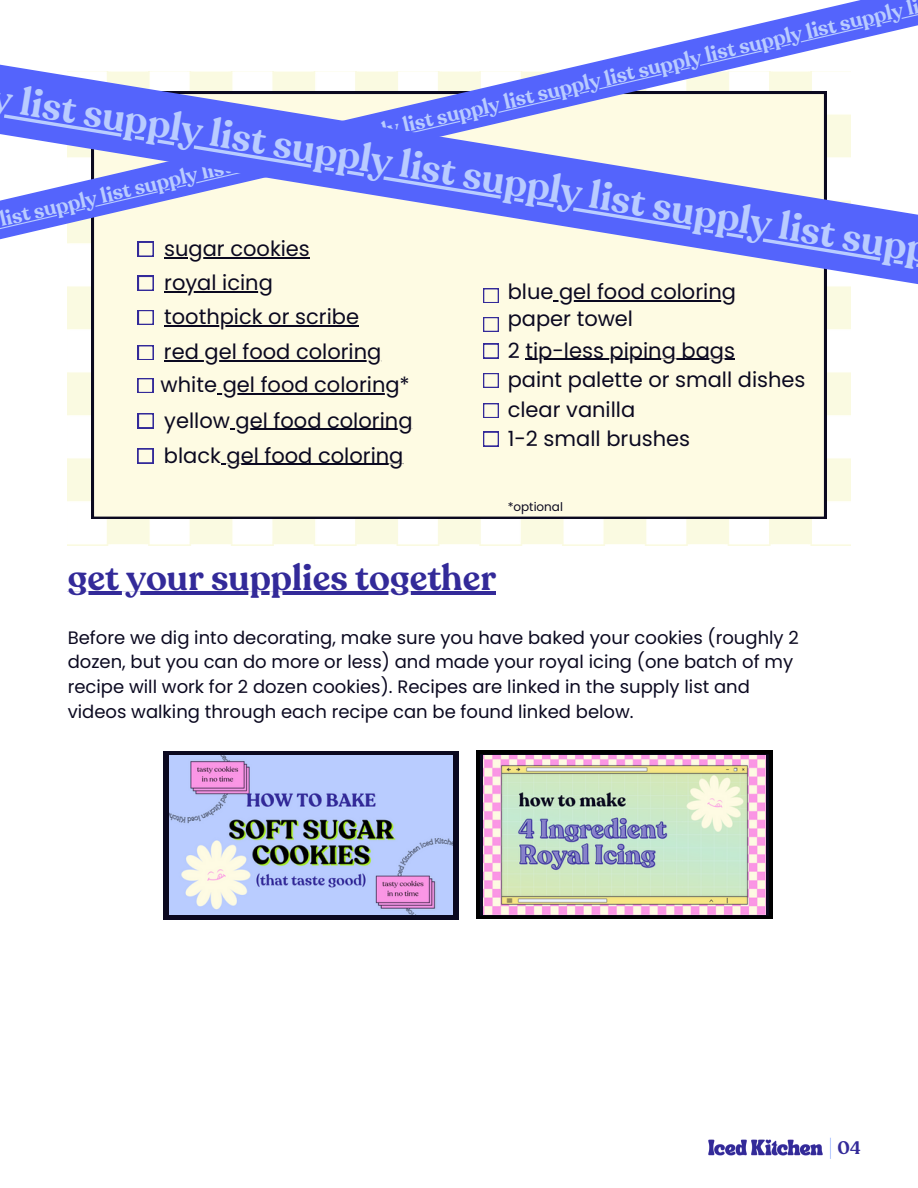
<style>
.page{position:relative;width:918px;height:1188px;background:#fff}
.page>*{position:absolute;margin:0;border:0;box-sizing:border-box;transform-origin:0 0}
.t1{font:600 39px "Recoleta";color:#b9ccff}
.t2{font:600 36px "Recoleta";color:#332a99}
.t3{font:21px/29.2px "Poppins";color:#0b0920}
.t4{font:600 21px "Recoleta";color:#b9ccff}
.t5{font:18px/24.8px "Poppins";color:#0b0920}
.t6{font:600 18px "Recoleta";color:#332a99}
.t7{font:12px "Poppins";color:#0b0920}
</style>
<div class="page">
<img style="left:68px;top:387px;width:783px;height:158px">
<div style="left:92px;top:387px;width:734px;height:132px;background:#fefbe3"></div>
<svg style="left:138px;top:387px;width:15px;height:6px"></svg>
<svg style="left:163px;top:751px;width:296px;height:168px;background:#282a45"></svg>
<img style="left:170px;top:756px;width:282px;height:158px">
<svg style="left:477px;top:751px;width:295px;height:168px;background:#201923"></svg>
<img style="left:483px;top:756px;width:283px;height:158px">
<img style="left:708px;top:1139px;width:115px;height:17px">
<svg style="left:830px;top:1138px;width:1px;height:21px"></svg>
<svg style="left:0;top:15px;width:918px;height:372px"></svg>
<svg style="left:0;top:65px;width:918px;height:302px;background:#c8cbec"></svg>
<hr style="left:164px;top:257px;width:146px;height:1px;background:#0b0920">
<hr style="left:164px;top:291px;width:109px;height:1px;background:#0b0920">
<hr style="left:164px;top:361px;width:217px;height:1px;background:#0b0920">
<hr style="left:164px;top:325px;width:195px;height:2px;background:#0b0920">
<hr style="left:68px;top:592px;width:428px;height:3px;background:#332a99">
<svg style="left:483px;top:317px;width:16px;height:15px"></svg>
<svg style="left:138px;top:413px;width:16px;height:15px"></svg>
<hr style="left:230px;top:429px;width:183px;height:1px;background:#0b0920">
<svg style="left:138px;top:449px;width:15px;height:14px"></svg>
<hr style="left:221px;top:464px;width:182px;height:1px;background:#0b0920">
<svg style="left:483px;top:288px;width:16px;height:15px"></svg>
<hr style="left:217px;top:393px;width:183px;height:2px;background:#0b0920">
<hr style="left:525px;top:359px;width:210px;height:1px;background:#0b0920">
<svg style="left:483px;top:344px;width:16px;height:14px"></svg>
<hr style="left:553px;top:300px;width:183px;height:1px;background:#0b0920">
<svg style="left:483px;top:373px;width:16px;height:15px"></svg>
<svg style="left:483px;top:403px;width:16px;height:15px"></svg>
<svg style="left:483px;top:432px;width:16px;height:14px"></svg>
<p class="t4" style="left:-3px;top:205px;width:945px;rotate:-13deg">list supply list supply list supply list supply list supply list supply list supply list supply list supply li</p>
<h1 class="t1" style="left:-4px;top:73px;width:952px;rotate:9deg">y list supply list supply list supply list supply list supp</h1>
<h3 class="t3" style="left:164px;top:234px;width:147px">sugar cookies</h3>
<h3 class="t3" style="left:164px;top:268px;width:110px">royal icing</h3>
<p class="t3" style="left:508px;top:277px;width:230px">blue gel food coloring</p>
<p class="t3" style="left:164px;top:302px;width:196px">toothpick or scribe</p>
<h4 class="t3" style="left:508px;top:304px;width:127px">paper towel</h4>
<h3 class="t3" style="left:164px;top:337px;width:219px">red gel food coloring</h3>
<p class="t3" style="left:508px;top:336px;width:229px">2 tip-less piping bags</p>
<p class="t3" style="left:161px;top:370px;width:251px">white gel food coloring*</p>
<h3 class="t3" style="left:164px;top:406px;width:250px">yellow gel food coloring</h3>
<p class="t3" style="left:164px;top:441px;width:241px">black gel food coloring</p>
<p class="t3" style="left:508px;top:365px;width:299px">paint palette or small dishes clear vanilla<br>1-2 small brushes</p>
<h3 class="t7" style="left:508px;top:498px;width:57px">*optional</h3>
<h3 class="t2" style="left:68px;top:554px;width:430px">get your supplies together</h3>
<h3 class="t5" style="left:68px;top:625px;width:733px">Before we dig into decorating, make sure you have baked your cookies (roughly 2 dozen, but you can do more or less) and made your royal icing (one batch of my recipe will work for 2 dozen cookies). Recipes are linked in the supply list and videos walking through each recipe can be found linked below.</h3>
<h3 class="t6" style="left:838px;top:1136px;width:25px">04</h3>
</div>
